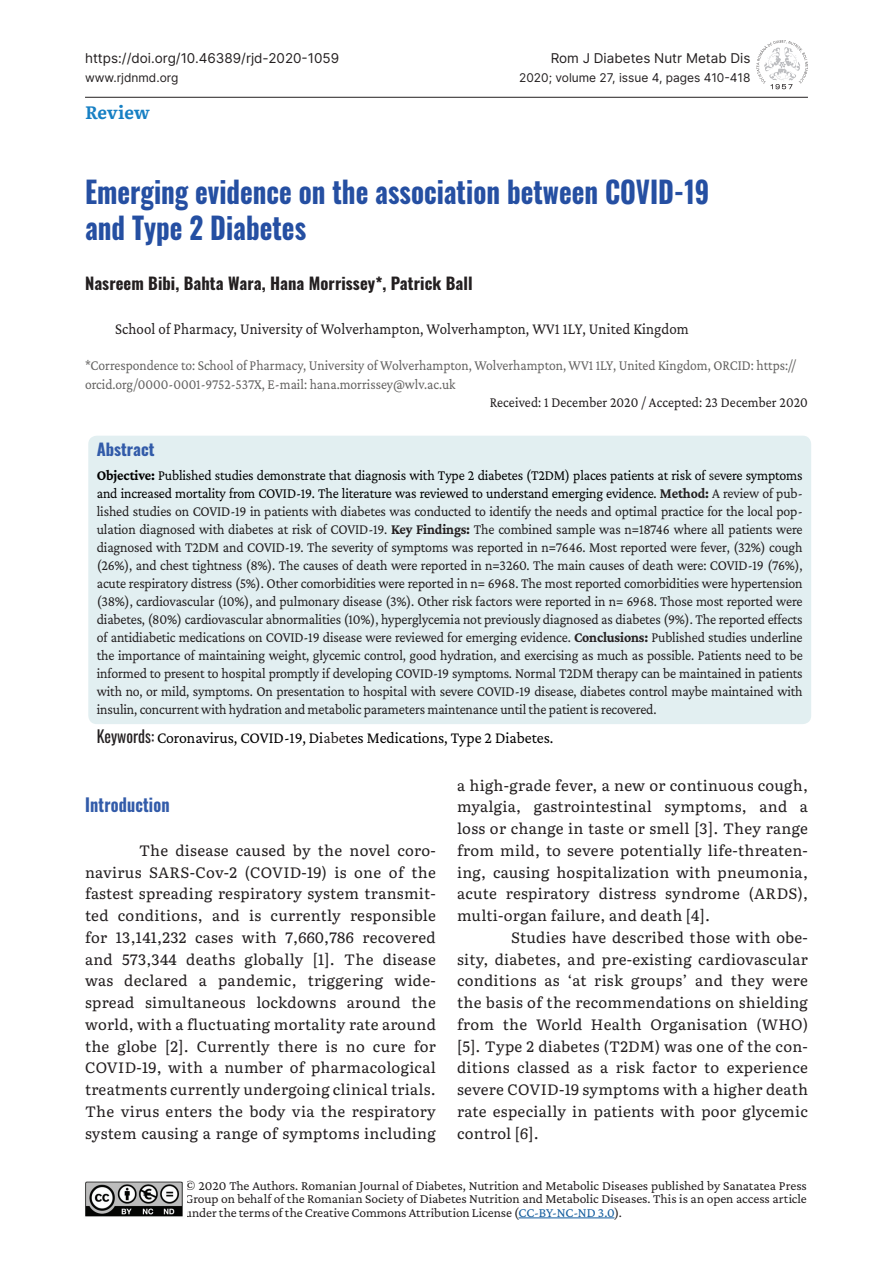
<style>
.page{position:relative;width:893px;height:1263px;background:#fff}
.page>*{position:absolute;margin:0;border:0;box-sizing:border-box;transform-origin:0 0}
.AT{font:700 30px/36px "Oswald";color:#254fa2;scale:.9 1}
.t1{font:700 18px "Oswald";letter-spacing:.01em;color:#325ba9;scale:.9 1}
.t2{font:700 18px "Literata";letter-spacing:-.01em;color:#1780c4}
.AFF{font:16.5px "Crimson Pro";letter-spacing:.01em;color:#231f20;scale:.9 1}
.KW{font:16.5px "Crimson Pro";color:#000;scale:.95 1}
.AU{font:700 16.5px "Oswald";letter-spacing:.005em;color:#231f20}
.ABSH{font:700 16.5px "Oswald";color:#325ba9}
.ABS{font:15px/18px "Crimson Pro";letter-spacing:-.01em;color:#231f20;text-align:justify;scale:.92 1}
.TXT{font:15px/21.8px "Literata";letter-spacing:.02em;color:#231f20;text-align:justify}
.Corr{font:15px/19.5px "Crimson Pro";color:#646362;scale:.9 1}
.Dt{font:15px "Crimson Pro";letter-spacing:.01em;color:#231f20;scale:.9 1}
.t3{font:13.5px/13.5px "Crimson Pro";letter-spacing:-.005em;color:#231f20;text-align:justify}
.t4{font:13.5px "Inter";color:#231f20}
.t5{font:12px "Inter";color:#231f20}
.s1{font-weight:700;color:#000}
.s2{color:#000}
.s3{font-weight:700}
.s4{font-family:"Oswald";color:#231f20}
.s5{color:#231f20}
.s6{color:#155e9f}
</style>
<div class="page">
<hr style="left:85px;top:97px;width:723px;height:1px;background:#231f20">
<svg style="left:756px;top:40px;width:52px;height:49px"></svg>
<hr style="left:518px;top:1217px;width:96px;height:1px;background:#155e9f">
<img style="left:85px;top:1181px;width:98px;height:36px">
<div style="left:88px;top:436px;width:723px;height:288px;background:#e2eff1;border-radius:9px"></div>
<p class="t4" style="left:85px;top:49px;width:256px">https://doi.org/10.46389/rjd-2020-1059</p>
<p class="t5" style="left:85px;top:69px;width:95px">www.rjdnmd.org</p>
<p class="t2" style="left:85px;top:99px;width:66px">Review</p>
<p class="t4" style="left:551px;top:49px;width:201px">Rom J Diabetes Nutr Metab Dis</p>
<p class="t5" style="left:519px;top:69px;width:233px">2020; volume 27, issue 4, pages 410-418</p>
<p class="AT" style="left:85px;top:171px;width:695px">Emerging evidence on the association between COVID-19 and Type 2 Diabetes</p>
<p class="AU" style="left:85px;top:268px;width:389px">Nasreem Bibi, Bahta Wara, Hana Morrissey*, Patrick Ball</p>
<p class="AFF" style="left:115px;top:318px;width:639px">School of Pharmacy, University of Wolverhampton, Wolverhampton, WV1 1LY, United Kingdom</p>
<p class="Corr" style="left:85px;top:355px;width:791px">*Correspondence to: School of Pharmacy, University of Wolverhampton, Wolverhampton, WV1 1LY, United Kingdom, ORCID: https:// orcid.org/0000-0001-9752-537X, E-mail: hana.morrissey@wlv.ac.uk</p>
<p class="Dt" style="left:490px;top:393px;width:355px">Received: 1 December 2020 / Accepted: 23 December 2020</p>
<p class="ABSH" style="left:97px;top:435px;width:59px">Abstract</p>
<p class="ABS" style="left:97px;top:466px;width:769px"><span class="s1">Objective:</span> <span class="s2">Published studies demonstrate that diagnosis with Type 2 diabetes (T2DM) places patients at risk of</span> se<span class="s2">vere symptoms and increased mortality from COVID-19. The literature was reviewed to understand emerging evidence.</span> <span class="s3">Method:</span> A review of pub&shy;lished studies on COVID-19 in patients with diabetes was conducted to identify the needs and optimal practice for the local pop&shy;ulation diagnosed with diabetes at risk of COVID-19. <span class="s3">Key Findings:</span> The combined sample was n=18746 where all patients were diagnosed with T2DM and COVID-19. The severity of symptoms was reported in n=7646. Most reported were fever, (32%) cough (26%), and chest tightness (8%). The causes of death were reported in n=3260. The main causes of death were: COVID-19 (76%), acute respiratory distress (5%). Other comorbidities were reported in n= 6968. The most reported comorbidities were hypertension (38%), cardiovascular (10%), and pulmonary disease (3%). Other risk factors were reported in n= 6968. Those most reported were diabetes, (80%) cardiovascular abnormalities (10%), hyperglycemia not previously diagnosed as diabetes (9%). The reported effects of antidiabetic medications on COVID-19 disease were reviewed for emerging evidence. <span class="s3">Conclusions:</span> Published studies underline the importance of maintaining weight, glycemic control, good hydration, and exercising as much as possible. Patients need to be informed to present to hospital promptly if developing COVID-19 symptoms. Normal T2DM therapy can be maintained in patients with no, or mild, symptoms. On presentation to hospital with severe COVID-19 disease, diabetes control maybe maintained with insulin, concurrent with hydration and metabolic parameters maintenance until the patient is recovered.</p>
<p class="KW" style="left:97px;top:727px;width:482px"><span class="s4">Keywords:</span> Coronavirus, COVID-19, Di<span class="s5">abe</span>tes Medications, Type 2 Diabetes.</p>
<p class="TXT" style="left:457px;top:773px;width:352px">a high-grade fever, a new or continuous cough, myalgia, gastrointestinal symptoms, and a loss or change in taste or smell [3]. They range from mild, to severe potentially life-threaten&shy;ing, causing hospitalization with pneumonia, acute respiratory distress syndrome (ARDS), multi-organ failure, and death [4].</p>
<p class="TXT" style="left:457px;top:925px;width:352px;text-indent:54px">Studies have described those with obe&shy;sity, diabetes, and pre-existing cardiovascular conditions as ‘at risk groups’ and they were the basis of the recommendations on shielding from the World Health Organisation (WHO) [5]. Type 2 diabetes (T2DM) was one of the con&shy;ditions classed as a risk factor to experience severe COVID-19 symptoms with a higher death rate especially in patients with poor glycemic control [6].</p>
<h1 class="t1" style="left:85px;top:789px;width:95px">Introduction</h1>
<p class="TXT" style="left:85px;top:838px;width:352px;text-indent:54px">The disease caused by the novel coro&shy;navirus SARS-Cov-2 (COVID-19) is one of the fastest spreading respiratory system transmit&shy;ted conditions, and is currently responsible for 13,141,232 cases with 7,660,786 recovered and 573,344 deaths globally [1]. The disease was declared a pandemic, triggering wide&shy;spread simultaneous lockdowns around the world, with a fluctuating mortality rate around the globe [2]. Currently there is no cure for COVID‑19, with a number of pharmacological treatments currently undergoing clinical trials.<br>The virus enters the body via the respiratory system causing a range of symptoms including</p>
<p class="t3" style="left:185px;top:1178px;width:623px">© 2020 The Authors. Romanian Journal of Diabetes, Nutrition and Metabolic Diseases published by Sanatatea Press Group on behalf of the Romanian Society of Diabetes Nutrition and Metabolic Diseases. This is an open access article under the terms of the Creative Commons Attribution License (<span class="s6">CC-BY-NC-ND 3.0</span>).</p>
</div>
